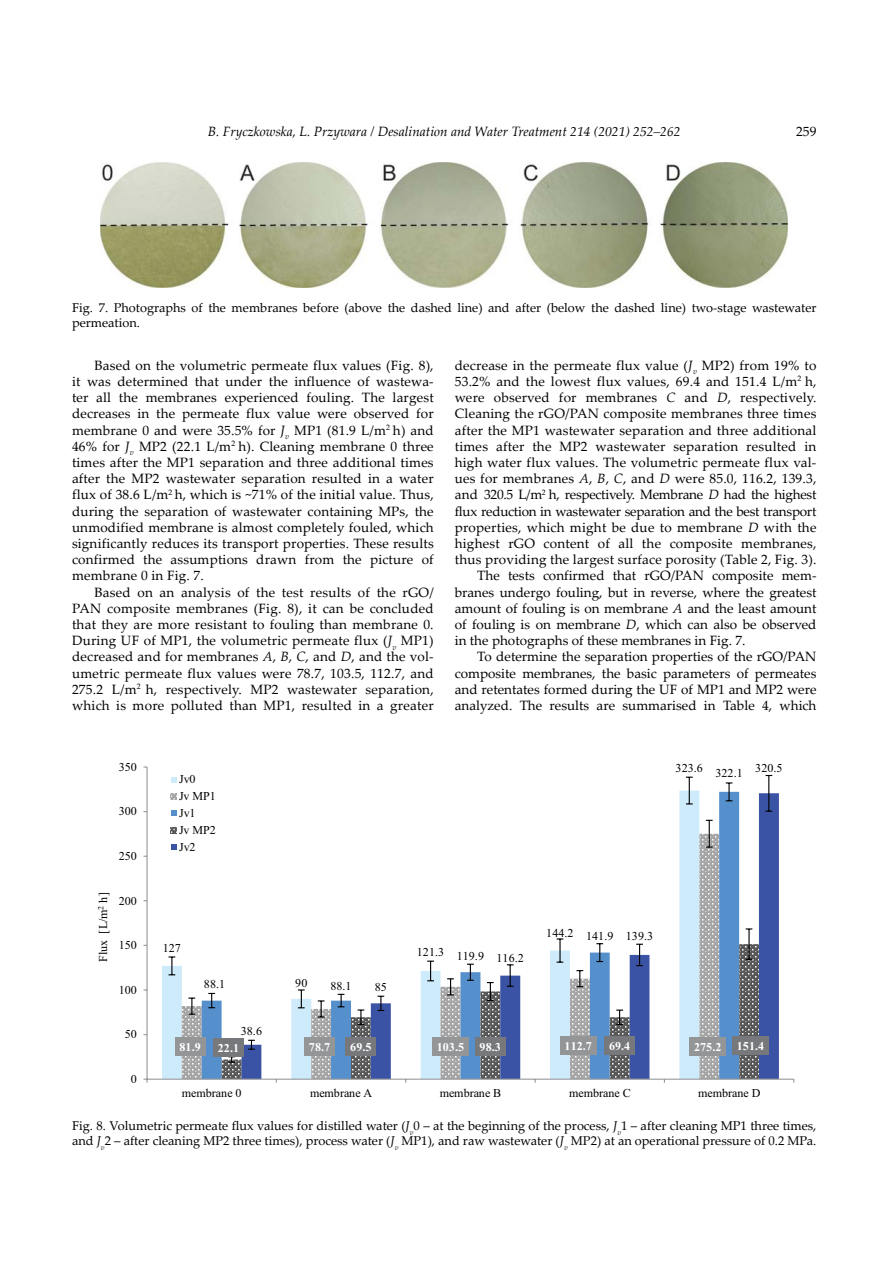
<style>
.page{position:relative;width:893px;height:1263px;background:#fff}
.page>*{position:absolute;margin:0;border:0;box-sizing:border-box;transform-origin:0 0}
.t1{font:13.5px/16.2px "Palatino Linotype";letter-spacing:.01em;color:#000;text-align:justify}
.t2{font:13.5px "Palatino Linotype";letter-spacing:-.02em;color:#000}
.t3{font:italic 13.5px "Palatino Linotype";color:#000}
.t4{font:12.75px/15px "Palatino Linotype";color:#000}
.t5{font:12.15px "Times New Roman";color:#000}
.t6{font:12px/16.8px "Times New Roman";color:#000}
.t7{font:700 12px "Times New Roman";letter-spacing:.005em;color:#fff}
.s1{font-style:italic}
</style>
<div class="page">
<img style="left:101px;top:162px;width:687px;height:126px">
<svg style="left:162px;top:790px;width:537px;height:288px"></svg>
<svg style="left:182px;top:834px;width:20px;height:244px"></svg>
<svg style="left:202px;top:792px;width:537px;height:286px"></svg>
<svg style="left:222px;top:944px;width:20px;height:134px"></svg>
<svg style="left:242px;top:793px;width:537px;height:285px"></svg>
<svg style="left:169px;top:956px;width:6px;height:19px"></svg>
<svg style="left:298px;top:989px;width:7px;height:19px"></svg>
<svg style="left:427px;top:960px;width:7px;height:21px"></svg>
<svg style="left:557px;top:938px;width:6px;height:25px"></svg>
<svg style="left:686px;top:777px;width:7px;height:27px"></svg>
<svg style="left:188px;top:997px;width:7px;height:18px"></svg>
<svg style="left:318px;top:1000px;width:7px;height:17px"></svg>
<svg style="left:447px;top:978px;width:7px;height:17px"></svg>
<svg style="left:576px;top:970px;width:7px;height:17px"></svg>
<svg style="left:706px;top:820px;width:7px;height:28px"></svg>
<svg style="left:208px;top:993px;width:7px;height:15px"></svg>
<svg style="left:338px;top:994px;width:6px;height:13px"></svg>
<svg style="left:467px;top:964px;width:7px;height:17px"></svg>
<svg style="left:596px;top:943px;width:7px;height:19px"></svg>
<svg style="left:726px;top:782px;width:6px;height:19px"></svg>
<svg style="left:228px;top:1056px;width:7px;height:7px"></svg>
<svg style="left:358px;top:1009px;width:6px;height:16px"></svg>
<svg style="left:487px;top:982px;width:7px;height:19px"></svg>
<svg style="left:616px;top:1009px;width:7px;height:16px"></svg>
<svg style="left:746px;top:928px;width:6px;height:32px"></svg>
<svg style="left:248px;top:1040px;width:7px;height:10px"></svg>
<svg style="left:377px;top:996px;width:7px;height:15px"></svg>
<svg style="left:507px;top:964px;width:7px;height:23px"></svg>
<svg style="left:636px;top:944px;width:7px;height:22px"></svg>
<svg style="left:765px;top:775px;width:7px;height:37px"></svg>
<hr style="left:146px;top:767px;width:2px;height:312px;background:#989a9d">
<hr style="left:147px;top:1078px;width:647px;height:2px;background:#989a9d">
<svg style="left:143px;top:1078px;width:5px;height:5px"></svg>
<div style="left:175px;top:1037px;width:30px;height:18px;background:#939597"></div>
<div style="left:305px;top:1037px;width:30px;height:18px;background:#939597"></div>
<div style="left:432px;top:1037px;width:36px;height:19px;background:#939597"></div>
<div style="left:560px;top:1037px;width:36px;height:18px;background:#939597"></div>
<div style="left:690px;top:1037px;width:36px;height:18px;background:#939597"></div>
<div style="left:214px;top:1038px;width:30px;height:18px;background:#77787b"></div>
<div style="left:346px;top:1038px;width:30px;height:18px;background:#77787b"></div>
<div style="left:475px;top:1037px;width:30px;height:19px;background:#77787b"></div>
<div style="left:605px;top:1036px;width:30px;height:19px;background:#77787b"></div>
<div style="left:732px;top:1037px;width:36px;height:18px;background:#77787b"></div>
<svg style="left:171px;top:777px;width:6px;height:6px"></svg>
<svg style="left:171px;top:793px;width:6px;height:6px"></svg>
<svg style="left:171px;top:810px;width:6px;height:6px"></svg>
<svg style="left:171px;top:827px;width:6px;height:6px"></svg>
<svg style="left:171px;top:844px;width:6px;height:6px"></svg>
<p class="t3" style="left:208px;top:122px;width:474px">B. Fryczkowska, L. Przywara / Desalination and Water Treatment 214 (2021) 252–262</p>
<p class="t1" style="left:796px;top:123px;width:22px">259</p>
<p class="t4" style="left:72px;top:299px;width:746px">Fig. 7. Photographs of the membranes before (above the dashed line) and after (below the dashed line) two-stage wastewater permeation.</p>
<p class="t1" style="left:72px;top:356px;width:363px;text-indent:23px">Based on the volumetric permeate flux values (Fig. 8), it was determined that under the influence of wastewa&shy;ter all the membranes experienced fouling. The largest decreases in the permeate flux value were observed for membrane 0 and were 35.5% for <span class="s1">J</span><sub>v</sub> MP1 (81.9 L/m<sup>2</sup> h) and 46% for <span class="s1">J</span><sub>v</sub> MP2 (22.1 L/m<sup>2</sup> h). Cleaning membrane 0 three times after the MP1 separation and three additional times after the MP2 wastewater separation resulted in a water flux of 38.6 L/m<sup>2</sup> h, which is ~71% of the initial value. Thus, during the separation of wastewater containing MPs, the unmodified membrane is almost completely fouled, which significantly reduces its transport properties. These results confirmed the assumptions drawn from the picture of membrane 0 in Fig. 7.</p>
<p class="t1" style="left:72px;top:583px;width:363px;text-indent:23px">Based on an analysis of the test results of the rGO/ PAN composite membranes (Fig. 8), it can be concluded that they are more resistant to fouling than membrane 0.<br>During UF of MP1, the volumetric permeate flux (<span class="s1">J</span><sub>v</sub> MP1) decreased and for membranes <span class="s1">A</span>, <span class="s1">B</span>, <span class="s1">C</span>, and <span class="s1">D</span>, and the vol&shy;umetric permeate flux values were 78.7, 103.5, 112.7, and 275.2 L/m<sup>2</sup> h, respectively. MP2 wastewater separation, which is more polluted than MP1, resulted in a greater</p>
<p class="t1" style="left:455px;top:356px;width:363px">decrease in the permeate flux value (<span class="s1">J</span><sub>v</sub> MP2) from 19% to</p>
<p class="t1" style="left:455px;top:373px;width:363px">53.2% and the lowest flux values, 69.4 and 151.4 L/m<sup>2</sup> h,</p>
<p class="t1" style="left:455px;top:389px;width:363px">were observed for membranes <span class="s1">C</span> and <span class="s1">D</span>, respectively.</p>
<p class="t1" style="left:455px;top:405px;width:363px">Cleaning the rGO/PAN composite membranes three times</p>
<p class="t1" style="left:455px;top:421px;width:363px">after the MP1 wastewater separation and three additional</p>
<p class="t1" style="left:455px;top:437px;width:363px">times after the MP2 wastewater separation resulted in</p>
<p class="t1" style="left:455px;top:454px;width:363px">high water flux values. The volumetric permeate flux val-</p>
<p class="t1" style="left:455px;top:470px;width:363px">ues for membranes <span class="s1">A</span>, <span class="s1">B</span>, <span class="s1">C</span>, and <span class="s1">D</span> were 85.0, 116.2, 139.3,</p>
<p class="t2" style="left:455px;top:485px;width:363px">and 320.5 L/m<sup>2</sup> h, respectively. Membrane <span class="s1">D</span> had the highest</p>
<p class="t2" style="left:455px;top:501px;width:363px">flux reduction in wastewater separation and the best transport</p>
<p class="t1" style="left:455px;top:518px;width:363px">properties, which might be due to membrane <span class="s1">D</span> with the</p>
<p class="t1" style="left:455px;top:535px;width:363px">highest rGO content of all the composite membranes,</p>
<p class="t1" style="left:455px;top:551px;width:363px">thus providing the largest surface porosity (Table 2, Fig. 3).</p>
<p class="t1" style="left:477px;top:567px;width:341px">The tests confirmed that rGO/PAN composite mem-</p>
<p class="t1" style="left:455px;top:583px;width:363px">branes undergo fouling, but in reverse, where the greatest</p>
<p class="t1" style="left:455px;top:599px;width:363px">amount of fouling is on membrane <span class="s1">A</span> and the least amount</p>
<p class="t1" style="left:455px;top:616px;width:363px">of fouling is on membrane <span class="s1">D</span>, which can also be observed</p>
<p class="t1" style="left:455px;top:632px;width:292px">in the photographs of these membranes in Fig. 7.</p>
<p class="t1" style="left:477px;top:648px;width:341px">To determine the separation properties of the rGO/PAN</p>
<p class="t1" style="left:455px;top:664px;width:363px">composite membranes, the basic parameters of permeates</p>
<p class="t1" style="left:455px;top:680px;width:363px">and retentates formed during the UF of MP1 and MP2 were</p>
<p class="t1" style="left:455px;top:697px;width:363px">analyzed. The results are summarised in Table 4, which</p>
<p class="t6" style="left:119px;top:758px;width:20px">350</p>
<p class="t6" style="left:119px;top:803px;width:20px">300</p>
<p class="t6" style="left:119px;top:847px;width:20px">250</p>
<p class="t6" style="left:95px;top:961px;width:71px;rotate:-90deg">Flux [L/m<sup>2</sup> h]</p>
<p class="t6" style="left:119px;top:892px;width:20px">200</p>
<p class="t6" style="left:119px;top:936px;width:20px">150</p>
<p class="t6" style="left:119px;top:981px;width:20px">100</p>
<p class="t6" style="left:125px;top:1026px;width:13px">50</p>
<p class="t6" style="left:179px;top:771px;width:38px">Jv0<br>Jv MP1<br>Jv1<br>Jv MP2<br>Jv2</p>
<p class="t6" style="left:163px;top:939px;width:20px">127</p>
<p class="t6" style="left:295px;top:974px;width:14px">90</p>
<p class="t6" style="left:204px;top:976px;width:23px">88.1</p>
<p class="t6" style="left:330px;top:977px;width:23px">88.1</p>
<p class="t6" style="left:241px;top:1023px;width:23px">38.6</p>
<p class="t6" style="left:375px;top:978px;width:14px">85</p>
<p class="t6" style="left:676px;top:760px;width:29px">323.6</p>
<p class="t6" style="left:715px;top:764px;width:29px">322.1</p>
<p class="t6" style="left:755px;top:759px;width:29px">320.5</p>
<p class="t6" style="left:417px;top:943px;width:29px">121.3</p>
<p class="t6" style="left:457px;top:947px;width:29px">119.9</p>
<p class="t6" style="left:496px;top:949px;width:29px">116.2</p>
<p class="t6" style="left:546px;top:924px;width:29px">144.2</p>
<p class="t6" style="left:586px;top:928px;width:29px">141.9</p>
<p class="t5" style="left:626px;top:927px;width:29px">139.3</p>
<p class="t6" style="left:131px;top:1070px;width:8px">0</p>
<p class="t7" style="left:218px;top:1039px;width:23px">22.1</p>
<p class="t7" style="left:350px;top:1039px;width:23px">69.5</p>
<p class="t7" style="left:480px;top:1039px;width:23px">98.3</p>
<p class="t7" style="left:609px;top:1038px;width:23px">69.4</p>
<p class="t7" style="left:737px;top:1038px;width:29px">151.4</p>
<p class="t7" style="left:180px;top:1038px;width:23px">81.9</p>
<p class="t7" style="left:309px;top:1038px;width:23px">78.7</p>
<p class="t7" style="left:437px;top:1039px;width:29px">103.5</p>
<p class="t7" style="left:565px;top:1038px;width:29px">112.7</p>
<p class="t7" style="left:694px;top:1038px;width:29px">275.2</p>
<p class="t6" style="left:182px;top:1084px;width:61px">membrane 0</p>
<p class="t6" style="left:310px;top:1084px;width:64px">membrane A</p>
<p class="t6" style="left:440px;top:1084px;width:63px">membrane B</p>
<p class="t6" style="left:569px;top:1084px;width:63px">membrane C</p>
<p class="t6" style="left:698px;top:1084px;width:64px">membrane D</p>
<p class="t4" style="left:72px;top:1118px;width:746px">Fig. 8. Volumetric permeate flux values for distilled water (<span class="s1">J</span><sub>v</sub>0 – at the beginning of the process, <span class="s1">J</span><sub>v</sub>1 – after cleaning MP1 three times, and <span class="s1">J</span><sub>v</sub>2 – after cleaning MP2 three times), process water (<span class="s1">J</span><sub>v</sub> MP1), and raw wastewater (<span class="s1">J</span><sub>v</sub> MP2) at an operational pressure of 0.2 MPa.</p>
</div>
